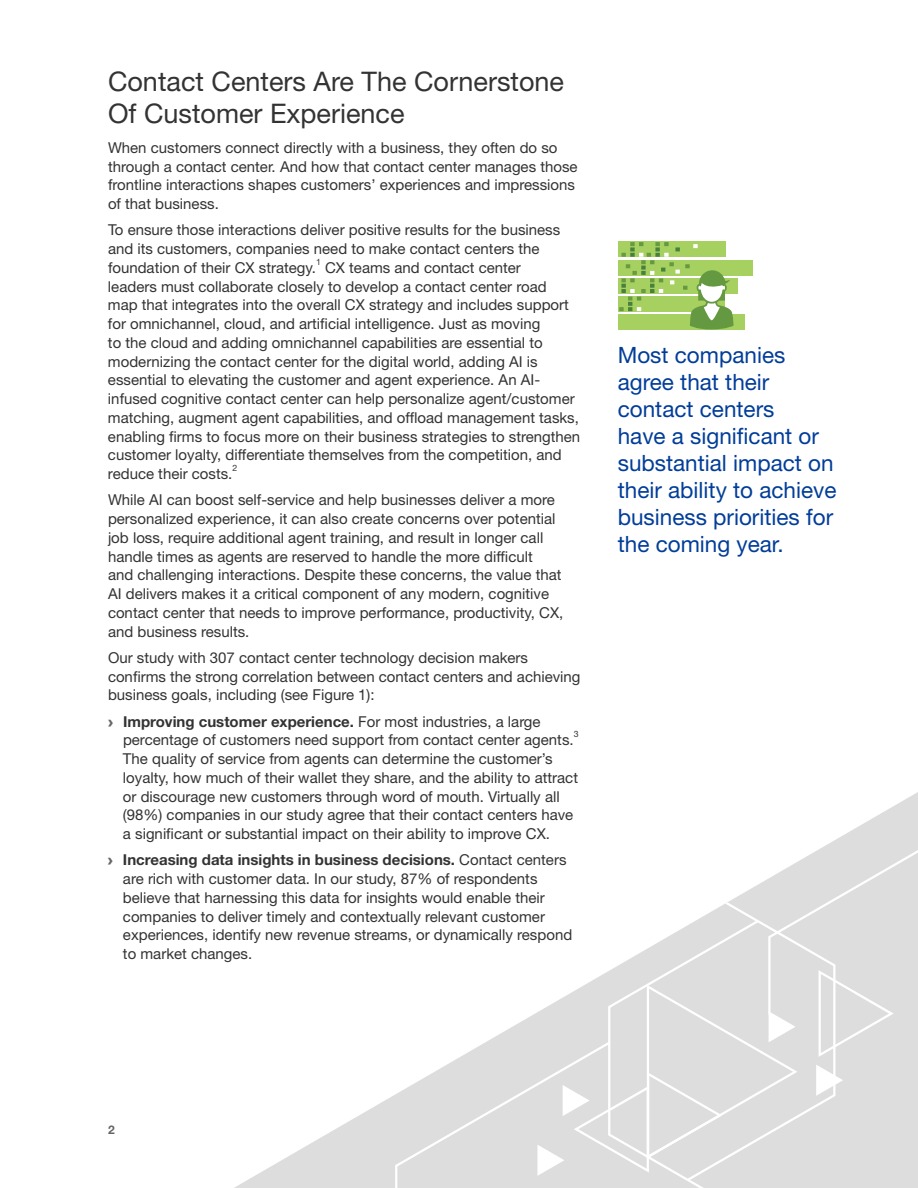
<style>
.page{position:relative;width:918px;height:1188px;background:#fff}
.page>*{position:absolute;margin:0;border:0;box-sizing:border-box;transform-origin:0 0}
.t1{font:27px/31.5px "Helvetica Neue LT Std";color:#333}
.t2{font:22.5px/27px "Helvetica Neue LT Std";color:#003d99}
.t3{font:15px/18.8px "Helvetica Neue LT Std";color:#333}
.t4{font:700 12px "Helvetica Neue LT Std";color:#666}
.t5{font:8.7px "Helvetica Neue LT Std";color:#333}
.s1{font-family:"Arial";font-weight:900;color:#666}
.s2{font-weight:700}
</style>
<div class="page">
<svg style="left:234px;top:792px;width:684px;height:396px"></svg>
<svg style="left:394px;top:834px;width:524px;height:354px"></svg>
<div style="left:618px;top:242px;width:108px;height:15px;background:#a6d060"></div>
<div style="left:618px;top:260px;width:135px;height:16px;background:#a6d060"></div>
<div style="left:618px;top:278px;width:120px;height:16px;background:#a6d060"></div>
<div style="left:618px;top:296px;width:106px;height:16px;background:#a6d060"></div>
<div style="left:618px;top:314px;width:127px;height:16px;background:#a6d060"></div>
<svg style="left:619px;top:242px;width:115px;height:88px"></svg>
<h1 class="t1" style="left:108px;top:66px;width:458px">Contact Centers Are The Cornerstone<br>Of Customer Experience</h1>
<p class="t3" style="left:108px;top:138px;width:471px">When customers connect directly with a business, they often do so through a contact center. And how that contact center manages those frontline interactions shapes customers’ experiences and impressions of that business.</p>
<p class="t3" style="left:108px;top:220px;width:454px">To ensure those interactions deliver positive results for the business and its customers, companies need to make contact centers the foundation of their CX strategy.</p>
<p class="t5" style="left:316px;top:257px;width:6px">1</p>
<p class="t3" style="left:108px;top:258px;width:474px;text-indent:217px">CX teams and contact center<br>leaders must collaborate closely to develop a contact center road<br>map that integrates into the overall CX strategy and includes support for omnichannel, cloud, and artificial intelligence. Just as moving<br>to the cloud and adding omnichannel capabilities are essential to modernizing the contact center for the digital world, adding AI is essential to elevating the customer and agent experience. An AI&shy;infused cognitive contact center can help personalize agent/customer matching, augment agent capabilities, and offload management tasks, enabling firms to focus more on their business strategies to strengthen customer loyalty, differentiate themselves from the competition, and reduce their costs.</p>
<p class="t5" style="left:232px;top:463px;width:6px">2</p>
<p class="t3" style="left:108px;top:490px;width:457px">While AI can boost self-service and help businesses deliver a more personalized experience, it can also create concerns over potential job loss, require additional agent training, and result in longer call handle times as agents are reserved to handle the more difficult<br>and challenging interactions. Despite these concerns, the value that AI delivers makes it a critical component of any modern, cognitive contact center that needs to improve performance, productivity, CX, and business results.</p>
<p class="t3" style="left:108px;top:648px;width:474px">Our study with 307 contact center technology decision makers confirms the strong correlation between contact centers and achieving business goals, including (see Figure 1):</p>
<p class="t3" style="left:123px;top:712px;width:452px;text-indent:-15px"><span class="s1">›</span> <span class="s2">Improving customer experience.</span> For most industries, a large percentage of customers need support from contact center agents.</p>
<p class="t5" style="left:574px;top:729px;width:6px">3</p>
<p class="t3" style="left:123px;top:749px;width:457px">The quality of service from agents can determine the customer’s loyalty, how much of their wallet they share, and the ability to attract or discourage new customers through word of mouth. Virtually all (98%) companies in our study agree that their contact centers have a significant or substantial impact on their ability to improve CX.</p>
<p class="t3" style="left:123px;top:850px;width:451px;text-indent:-15px"><span class="s1">›</span> <span class="s2">Increasing data insights in business decisions.</span> Contact centers are rich with customer data. In our study, 87% of respondents believe that harnessing this data for insights would enable their companies to deliver timely and contextually relevant customer experiences, identify new revenue streams, or dynamically respond to market changes.</p>
<h2 class="t2" style="left:618px;top:341px;width:220px">Most companies agree that their contact centers<br>have a significant or substantial impact on their ability to achieve business priorities for the coming year.</h2>
<p class="t4" style="left:108px;top:1122px;width:8px">2</p>
</div>
